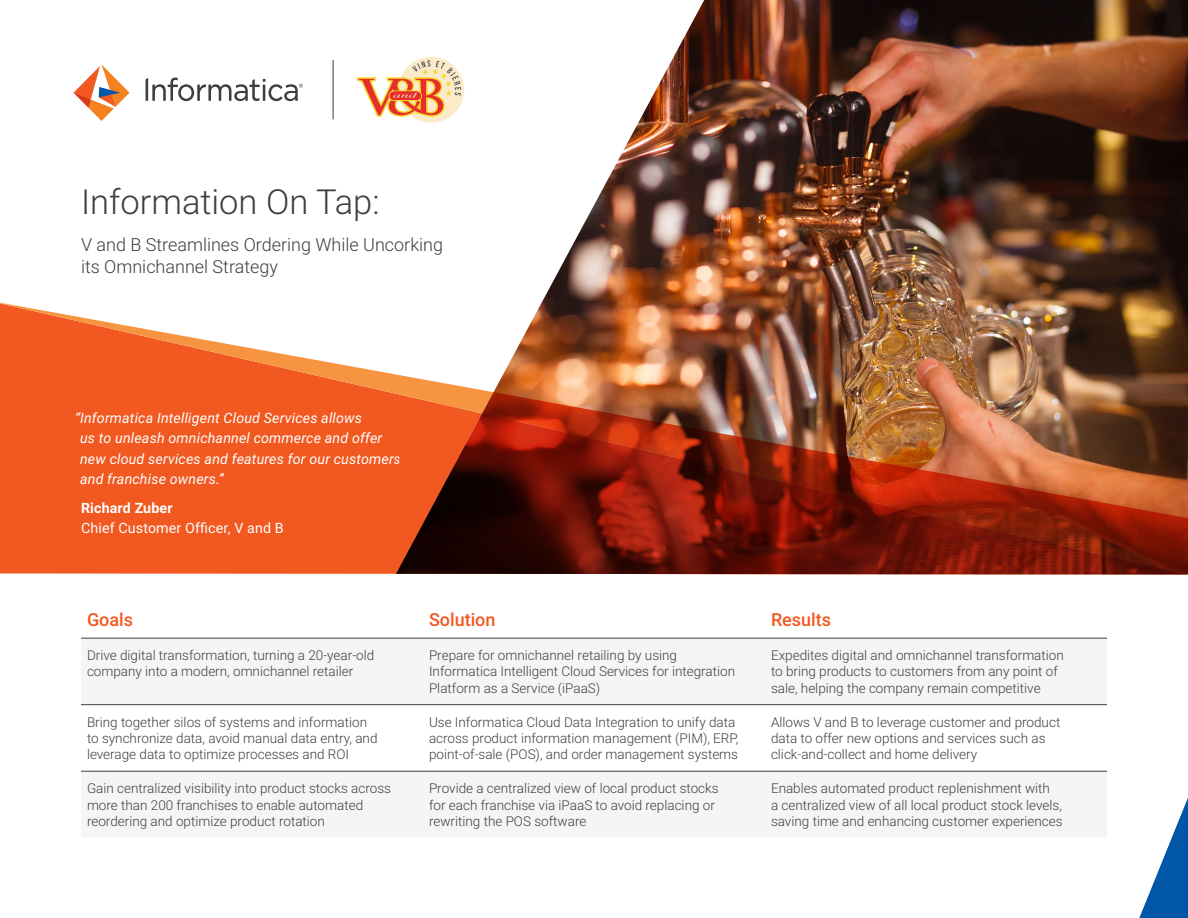
<style>
.page{position:relative;width:1188px;height:918px;background:#fff}
.page>*{position:absolute;margin:0;border:0;box-sizing:border-box;transform-origin:0 0}
.t1{font:300 34.5px "Roboto";color:#3e3e3f}
.t2{font:300 18px/21.6px "Roboto";color:#3e3e3f}
.t3{font:500 18px "Roboto";color:#f15921}
.t4{font:italic 14.25px/20.2px "Roboto";letter-spacing:.01em;color:#fff}
.t5{font:14.25px/20.2px "Roboto";letter-spacing:.01em;color:#fff}
.t6{font:300 13.5px/16.2px "Roboto";color:#3e3e3f}
.s1{font-weight:700}
</style>
<div class="page">
<svg style="left:1139px;top:798px;width:49px;height:120px"></svg>
<svg style="left:0;top:303px;width:396px;height:271px;fill:#f15921"></svg>
<img style="left:396px;top:0;width:792px;height:413px">
<img style="left:482px;top:392px;width:706px;height:183px">
<img style="left:396px;top:413px;width:792px;height:161px">
<svg style="left:74px;top:64px;width:56px;height:57px"></svg>
<svg style="left:146px;top:78px;width:157px;height:23px"></svg>
<hr style="left:333px;top:60px;width:1px;height:59px;background:#3e3e3f">
<svg style="left:81px;top:705px;width:1026px;height:66px"></svg>
<hr style="left:81px;top:638px;width:342px;height:1px;background:#3e3e3f">
<hr style="left:423px;top:638px;width:342px;height:1px;background:#3e3e3f">
<hr style="left:765px;top:638px;width:342px;height:1px;background:#3e3e3f">
<hr style="left:81px;top:704px;width:342px;height:1px;background:#3e3e3f">
<hr style="left:423px;top:704px;width:342px;height:1px;background:#3e3e3f">
<hr style="left:765px;top:704px;width:342px;height:1px;background:#3e3e3f">
<hr style="left:81px;top:771px;width:342px;height:1px;background:#3e3e3f">
<hr style="left:423px;top:771px;width:342px;height:1px;background:#3e3e3f">
<hr style="left:765px;top:771px;width:342px;height:1px;background:#3e3e3f">
<div style="left:398px;top:57px;width:66px;height:66px;background:#fcebca;border-radius:50%"></div>
<svg style="left:357px;top:60px;width:104px;height:57px"></svg>
<p class="t1" style="left:81px;top:178px;width:300px">Information On Tap:</p>
<p class="t2" style="left:81px;top:233px;width:364px">V and B Streamlines Ordering While Uncorking its Omnichannel Strategy</p>
<p class="t4" style="left:80px;top:407px;width:323px;text-indent:-5px">“Informatica Intelligent Cloud Services allows<br>us to unleash omnichannel commerce and offer new cloud services and features for our customers and franchise owners.”</p>
<p class="t5" style="left:81px;top:497px;width:204px"><span class="s1">Richard Zuber<br></span>Chief Customer Officer, V and B</p>
<p class="t3" style="left:87px;top:607px;width:48px">Goals</p>
<p class="t3" style="left:429px;top:607px;width:68px">Solution</p>
<p class="t3" style="left:771px;top:607px;width:62px">Results</p>
<p class="t6" style="left:87px;top:647px;width:289px">Drive digital transformation, turning a 20-year-old company into a modern, omnichannel retailer</p>
<p class="t6" style="left:429px;top:647px;width:308px">Prepare for omnichannel retailing by using<br>Informatica Intelligent Cloud Services for integration<br>Platform as a Service (iPaaS)</p>
<p class="t6" style="left:771px;top:647px;width:294px">Expedites digital and omnichannel transformation to bring products to customers from any point of sale, helping the company remain competitive</p>
<p class="t6" style="left:87px;top:713px;width:292px">Bring together silos of systems and information to synchronize data, avoid manual data entry, and leverage data to optimize processes and ROI</p>
<p class="t6" style="left:429px;top:713px;width:311px">Use Informatica Cloud Data Integration to unify data across product information management (PIM), ERP, point-of-sale (POS), and order management systems</p>
<p class="t6" style="left:771px;top:713px;width:291px">Allows V and B to leverage customer and product data to offer new options and services such as click-and-collect and home delivery</p>
<p class="t6" style="left:87px;top:780px;width:306px">Gain centralized visibility into product stocks across more than 200 franchises to enable automated reordering and optimize product rotation</p>
<p class="t6" style="left:429px;top:780px;width:291px">Provide a centralized view of local product stocks for each franchise via iPaaS to avoid replacing or rewriting the POS software</p>
<p class="t6" style="left:771px;top:780px;width:293px">Enables automated product replenishment with<br>a centralized view of all local product stock levels, saving time and enhancing customer experiences</p>
</div>
